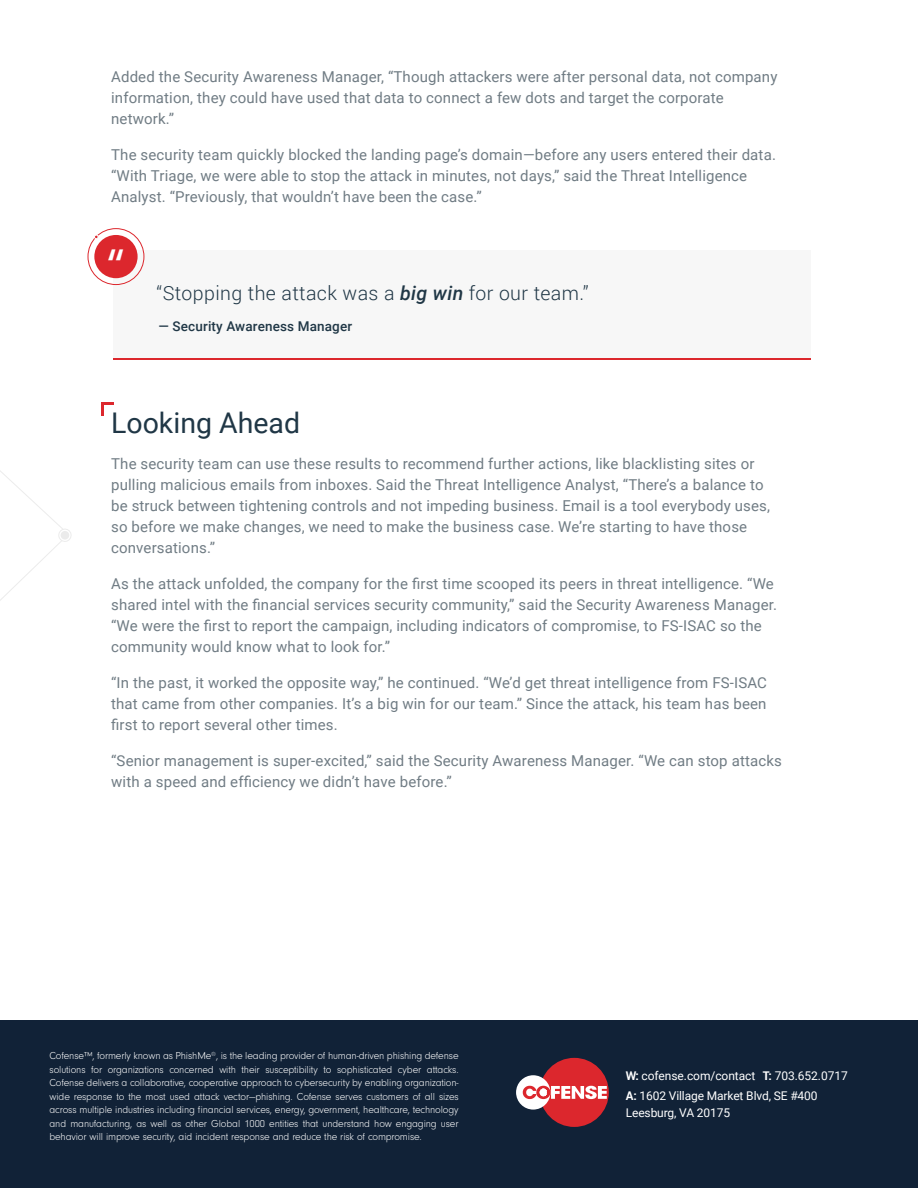
<style>
.page{position:relative;width:918px;height:1188px;background:#fff}
.page>*{position:absolute;margin:0;border:0;box-sizing:border-box;transform-origin:0 0}
.t1{font:500 43.5px "Avenir";color:#fff}
.t2{font:28.5px "Roboto";color:#203746}
.t3{font:300 19.5px "Roboto";letter-spacing:.02em;color:#203746}
.t4{font:15px/21px "Roboto";letter-spacing:.01em;color:#707c84}
.t5{font:500 13.5px "Roboto";letter-spacing:.01em;color:#203746}
.t6{font:12px "Roboto";letter-spacing:-.01em;color:#fff}
.t7{font:300 10.5px/13.5px "Neuzeit Gro";letter-spacing:-.01em;color:#fff;text-align:justify}
.s1{font-weight:500;font-style:italic}
.s2{font-weight:700}
</style>
<div class="page">
<svg style="left:101px;top:402px;width:13px;height:14px"></svg>
<svg style="left:0;top:471px;width:72px;height:130px"></svg>
<svg style="left:60px;top:531px;width:10px;height:9px"></svg>
<div style="left:113px;top:250px;width:698px;height:108px;background:#f7f7f7"></div>
<hr style="left:113px;top:358px;width:698px;height:2px;background:#dc272d">
<div style="left:94px;top:235px;width:44px;height:43px;background:#dc272d;border-radius:50%"></div>
<div style="left:88px;top:228px;width:56px;height:57px;border:1px solid #dc272d;border-radius:50%"></div>
<svg style="left:94px;top:235px;width:4px;height:4px"></svg>
<div style="left:0;top:1020px;width:918px;height:168px;background:#112237"></div>
<div style="left:540px;top:1058px;width:69px;height:69px;background:#dc272d;border-radius:50%"></div>
<div style="left:516px;top:1075px;width:34px;height:35px;background:#fff;border-radius:50%"></div>
<svg style="left:523px;top:1086px;width:84px;height:13px"></svg>
<p class="t4" style="left:111px;top:66px;width:668px">Added the Security Awareness Manager, “Though attackers were after personal data, not company information, they could have used that data to connect a few dots and target the corporate network.”</p>
<p class="t4" style="left:111px;top:144px;width:666px">The security team quickly blocked the landing page’s domain—before any users entered their data. “With Triage, we were able to stop the attack in minutes, not days,” said the Threat Intelligence<br>Analyst. “Previously, that wouldn’t have been the case.”</p>
<p class="t1" style="left:104px;top:228px;width:24px">“</p>
<p class="t3" style="left:157px;top:279px;width:434px">“Stopping the attack was a <span class="s1">big win</span> for our team.”</p>
<p class="t5" style="left:159px;top:316px;width:195px">— Security Awareness Manager</p>
<p class="t2" style="left:111px;top:403px;width:190px">Looking Ahead</p>
<p class="t4" style="left:111px;top:452px;width:660px">The security team can use these results to recommend further actions, like blacklisting sites or pulling malicious emails from inboxes. Said the Threat Intelligence Analyst, “There’s a balance to be struck between tightening controls and not impeding business. Email is a tool everybody uses, so before we make changes, we need to make the business case. We’re starting to have those conversations.”</p>
<p class="t4" style="left:111px;top:572px;width:667px">As the attack unfolded, the company for the first time scooped its peers in threat intelligence. “We shared intel with the financial services security community,” said the Security Awareness Manager. “We were the first to report the campaign, including indicators of compromise, to FS-ISAC so the community would know what to look for.”</p>
<p class="t4" style="left:111px;top:671px;width:657px;text-align:justify">“In the past, it worked the opposite way,” he continued. “We’d get threat intelligence from FS-ISAC that came from other companies. It’s a big win for our team.” Since the attack, his team has been first to report several other times.</p>
<p class="t4" style="left:111px;top:749px;width:672px">“Senior management is super-excited,” said the Security Awareness Manager. “We can stop attacks with a speed and efficiency we didn’t have before.”</p>
<p class="t7" style="left:50px;top:1049px;width:411px">Cofense™, formerly known as PhishMe<sup>®</sup>, is the leading provider of human-driven phishing defense solutions for organizations concerned with their susceptibility to sophisticated cyber attacks.<br>Cofense delivers a collaborative, cooperative approach to cybersecurity by enabling organization&shy;wide response to the most used attack vector—phishing. Cofense serves customers of all sizes across multiple industries including financial services, energy, government, healthcare, technology and manufacturing, as well as other Global 1000 entities that understand how engaging user behavior will improve security, aid incident response and reduce the risk of compromise.</p>
<p class="t6" style="left:626px;top:1067px;width:131px"><span class="s2">W:</span> cofense.com/contact</p>
<p class="t6" style="left:763px;top:1067px;width:86px"><span class="s2">T:</span> 703.652.0717</p>
<p class="t6" style="left:626px;top:1088px;width:193px"><span class="s2">A:</span> 1602 Village Market Blvd, SE #400</p>
<p class="t6" style="left:626px;top:1104px;width:106px">Leesburg, VA 20175</p>
</div>
